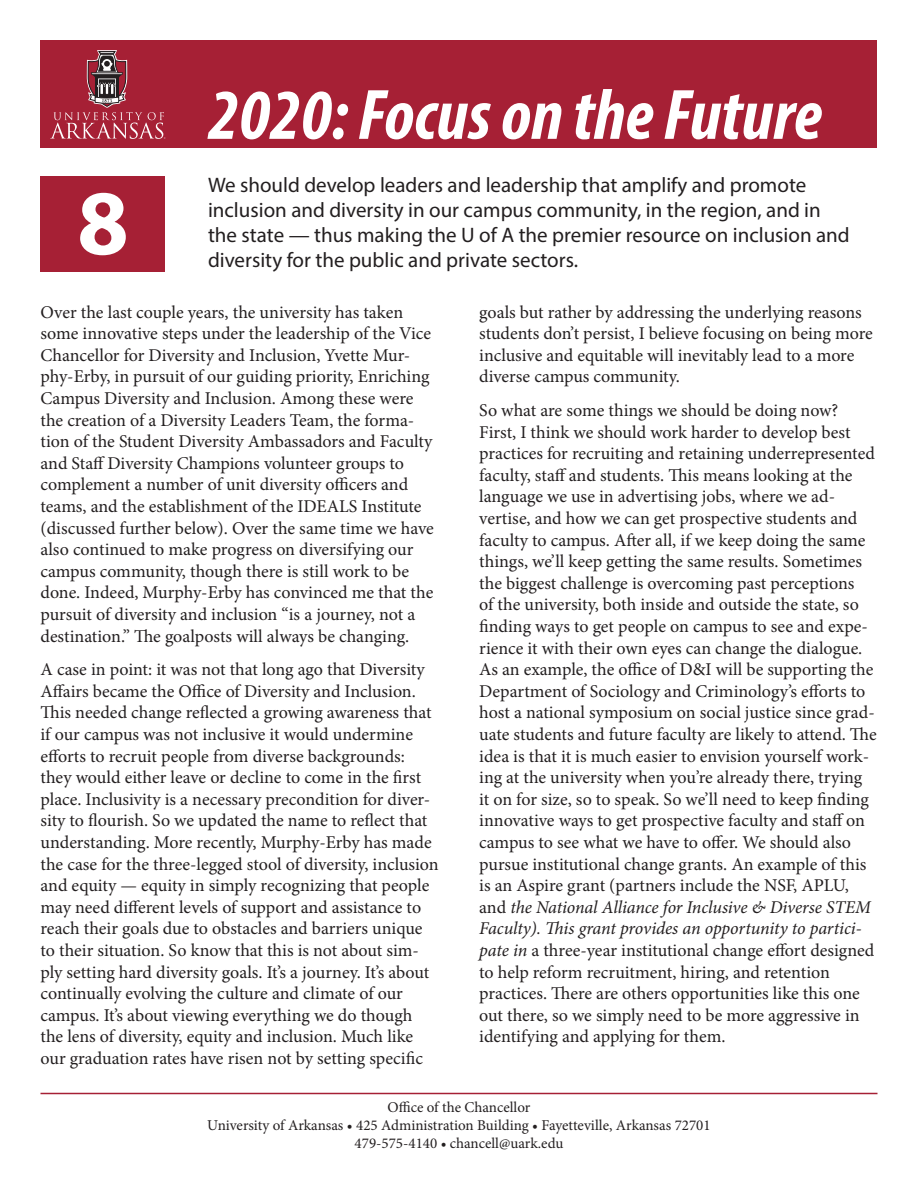
<style>
.page{position:relative;width:918px;height:1188px;background:#fff}
.page>*{position:absolute;margin:0;border:0;box-sizing:border-box;transform-origin:0 0}
.t1{font:700 93px "Myriad Pro";color:#fff}
.t2{font:italic 700 condensed 72px "Myriad Pro";color:#fff}
.First_Graph{font:21px/25.2px "Myriad Pro";color:#231f20}
.Body{font:18px/21.6px "Minion Pro";letter-spacing:-.005em;color:#231f20}
.t3{font:15px "Minion Pro";color:#231f20}
.s1{font-style:italic}
</style>
<div class="page">
<div style="left:40px;top:40px;width:838px;height:108px;background:#a62035"></div>
<svg style="left:50px;top:50px;width:115px;height:89px"></svg>
<div style="left:40px;top:176px;width:125px;height:96px;background:#a62035"></div>
<hr style="left:40px;top:1093px;width:838px;height:1px;background:#a62035">
<p class="t1" style="left:77px;top:162px;width:53px">8</p>
<p class="t2" style="left:208px;top:70px;width:615px">2020: Focus on the Future</p>
<p class="First_Graph" style="left:208px;top:172px;width:643px">We should develop leaders and leadership that amplify and promote inclusion and diversity in our campus community, in the region, and in the state — thus making the U of A the premier resource on inclusion and diversity for the public and private sectors.</p>
<p class="Body" style="left:40px;top:301px;width:395px">Over the last couple years, the university has taken some innovative steps under the leadership of the Vice Chancellor for Diversity and Inclusion, Yvette Mur&shy;phy-Erby, in pursuit of our guiding priority, Enriching Campus Diversity and Inclusion. Among these were the creation of a Diversity Leaders Team, the forma&shy;tion of the Student Diversity Ambassadors and Faculty and Staff Diversity Champions volunteer groups to complement a number of unit diversity officers and teams, and the establishment of the IDEALS Institute (discussed further below). Over the same time we have also continued to make progress on diversifying our campus community, though there is still work to be done. Indeed, Murphy-Erby has convinced me that the pursuit of diversity and inclusion “is a journey, not a destination.” The goalposts will always be changing.</p>
<p class="Body" style="left:40px;top:659px;width:400px">A case in point: it was not that long ago that Diversity Affairs became the Office of Diversity and Inclusion.<br>This needed change reflected a growing awareness that if our campus was not inclusive it would undermine efforts to recruit people from diverse backgrounds: they would either leave or decline to come in the first place. Inclusivity is a necessary precondition for diver&shy;sity to flourish. So we updated the name to reflect that understanding. More recently, Murphy-Erby has made the case for the three-legged stool of diversity, inclusion and equity — equity in simply recognizing that people may need different levels of support and assistance to reach their goals due to obstacles and barriers unique to their situation. So know that this is not about sim&shy;ply setting hard diversity goals. It’s a journey. It’s about continually evolving the culture and climate of our campus. It’s about viewing everything we do though the lens of diversity, equity and inclusion. Much like our graduation rates have risen not by setting specific</p>
<p class="Body" style="left:479px;top:301px;width:395px">goals but rather by addressing the underlying reasons students don’t persist, I believe focusing on being more inclusive and equitable will inevitably lead to a more diverse campus community.</p>
<p class="Body" style="left:479px;top:400px;width:399px">So what are some things we should be doing now?<br>First, I think we should work harder to develop best practices for recruiting and retaining underrepresented faculty, staff and students. This means looking at the language we use in advertising jobs, where we ad&shy;vertise, and how we can get prospective students and faculty to campus. After all, if we keep doing the same things, we’ll keep getting the same results. Sometimes the biggest challenge is overcoming past perceptions<br>of the university, both inside and outside the state, so finding ways to get people on campus to see and expe&shy;rience it with their own eyes can change the dialogue.<br>As an example, the office of D&amp;I will be supporting the Department of Sociology and Criminology’s efforts to host a national symposium on social justice since grad&shy;uate students and future faculty are likely to attend. The idea is that it is much easier to envision yourself work&shy;ing at the university when you’re already there, trying it on for size, so to speak. So we’ll need to keep finding innovative ways to get prospective faculty and staff on campus to see what we have to offer. We should also pursue institutional change grants. An example of this is an Aspire grant (partners include the NSF, APLU, and <span class="s1">the National Alliance for Inclusive &amp; Diverse STEM Faculty). This grant provides an opportunity to partici&shy;pate in</span> a three-year institutional change effort designed to help reform recruitment, hiring, and retention practices. There are others opportunities like this one out there, so we simply need to be more aggressive in identifying and applying for them.</p>
<p class="t3" style="left:388px;top:1097px;width:144px">Office of the Chancellor</p>
<p class="t3" style="left:207px;top:1115px;width:505px">University of Arkansas • 425 Administration Building • Fayetteville, Arkansas 72701</p>
<p class="t3" style="left:355px;top:1133px;width:210px">479-575-4140 • chancell@uark.edu</p>
</div>
